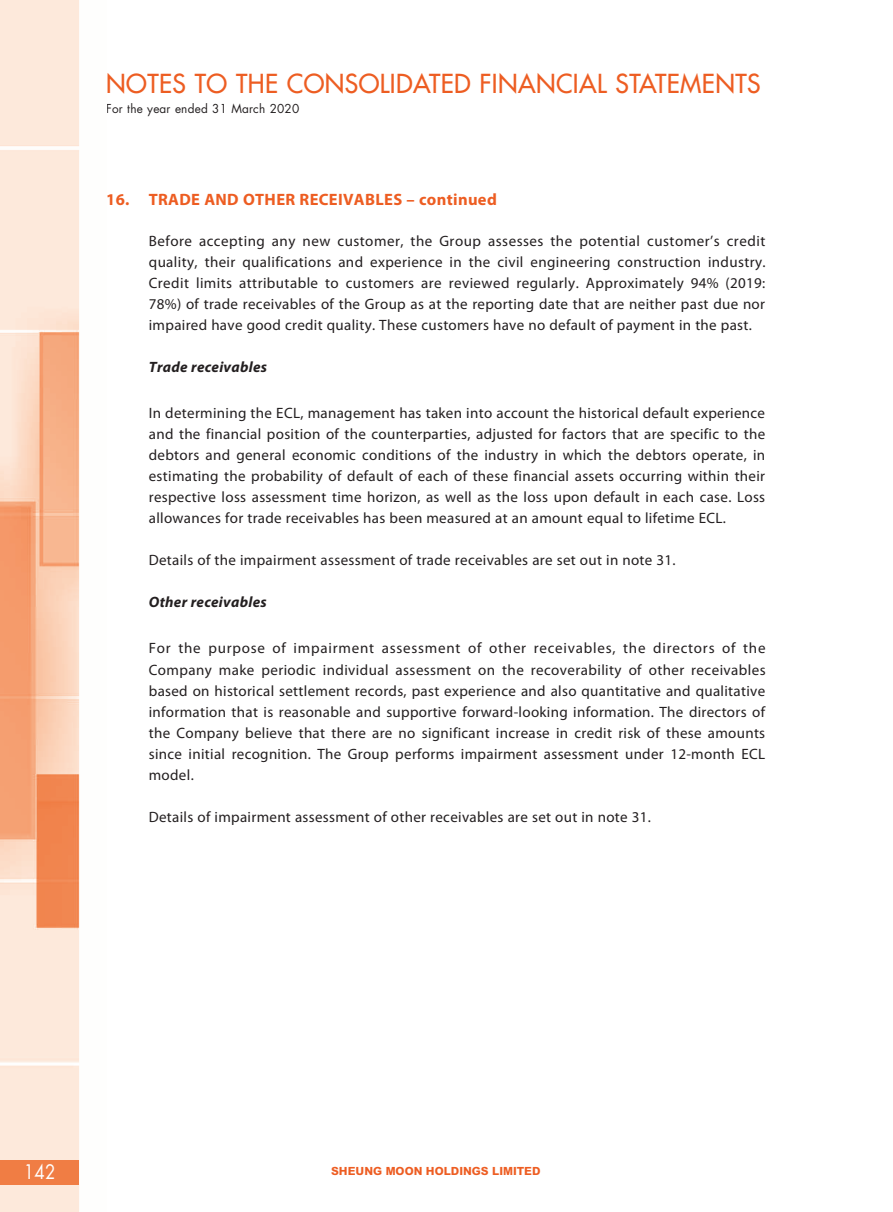
<style>
.page{position:relative;width:893px;height:1212px;background:#fff}
.page>*{position:absolute;margin:0;border:0;box-sizing:border-box;transform-origin:0 0}
.t1{font:500 25.5px "Futura Std";letter-spacing:.015em;color:#ed5d22}
.t2{font:19.5px "Futura Std";color:#fff;scale:.86 1}
._01_H1{font:700 16.5px "Myriad Pro";letter-spacing:.02em;color:#ed5d22}
._00_txt{font:15px/21px "Myriad Pro";letter-spacing:.02em;color:#231f20}
._00_txt-2{font:15px "Myriad Pro";letter-spacing:.05em;color:#231f20}
._03_H3{font:italic 700 15px "Myriad Pro";letter-spacing:.02em;color:#231f20}
.t3{font:12px "Futura Std";letter-spacing:.02em;color:#231f20}
.t4{font:800 11.25px "Arial MT Std";color:#ed5d22}
</style>
<div class="page">
<img style="left:0;top:0;width:80px;height:1212px">
<div style="left:0;top:1160px;width:79px;height:25px;background:#f07d44"></div>
<h1 class="t1" style="left:106px;top:68px;width:656px">NOTES TO THE CONSOLIDATED FINANCIAL STATEMENTS</h1>
<p class="t3" style="left:106px;top:101px;width:194px">For the year ended 31 March 2020</p>
<p class="_01_H1" style="left:106px;top:189px;width:25px">16.</p>
<p class="_01_H1" style="left:149px;top:189px;width:349px">TRADE AND OTHER RECEIVABLES – continued</p>
<p class="_00_txt" style="left:149px;top:230px;width:45px">Before</p>
<p class="_00_txt" style="left:199px;top:230px;width:67px">accepting</p>
<p class="_00_txt" style="left:272px;top:230px;width:25px">any</p>
<p class="_00_txt" style="left:411px;top:230px;width:23px">the</p>
<p class="_00_txt" style="left:337px;top:230px;width:68px">customer,</p>
<p class="_00_txt" style="left:303px;top:230px;width:29px">new</p>
<p class="_00_txt" style="left:439px;top:230px;width:43px">Group</p>
<p class="_00_txt" style="left:550px;top:230px;width:23px">the</p>
<p class="_00_txt" style="left:488px;top:230px;width:57px">assesses</p>
<p class="_00_txt" style="left:579px;top:230px;width:62px">potential</p>
<p class="_00_txt" style="left:647px;top:230px;width:74px">customer s’</p>
<p class="_00_txt" style="left:727px;top:230px;width:40px">credit</p>
<p class="_00_txt" style="left:242px;top:251px;width:90px">qualifications</p>
<p class="_00_txt" style="left:149px;top:251px;width:50px">quality,</p>
<p class="_00_txt" style="left:205px;top:251px;width:32px">their</p>
<p class="_00_txt" style="left:338px;top:251px;width:26px">and</p>
<p class="_00_txt" style="left:370px;top:251px;width:74px">experience</p>
<p class="_00_txt" style="left:450px;top:251px;width:14px">in</p>
<p class="_00_txt" style="left:469px;top:251px;width:23px">the</p>
<p class="_00_txt" style="left:497px;top:251px;width:28px">civil</p>
<p class="_00_txt" style="left:530px;top:251px;width:82px">engineering</p>
<p class="_00_txt" style="left:618px;top:251px;width:85px">construction</p>
<p class="_00_txt" style="left:708px;top:251px;width:59px">industry.</p>
<p class="_00_txt" style="left:149px;top:272px;width:618px">Credit<br>78%) of trade receivables of the Group as at the reporting date that are neither past due nor impaired have good credit quality. These customers have no default of payment in the past.</p>
<p class="_03_H3" style="left:149px;top:357px;width:120px">Trade receivables</p>
<p class="_00_txt" style="left:149px;top:402px;width:618px;text-align:justify">In determining the ECL, management has taken into account the historical default experience and the financial position of the counterparties, adjusted for factors that are specific to the debtors and general economic conditions of the industry in which the debtors operate, in estimating the probability of default of each of these financial assets occurring within their respective loss assessment time horizon, as well as the loss upon default in each case. Loss allowances for trade receivables has been measured at an amount equal to lifetime ECL.</p>
<p class="_00_txt" style="left:149px;top:549px;width:528px">Details of the impairment assessment of trade receivables are set out in note 31.</p>
<p class="_03_H3" style="left:149px;top:592px;width:119px">Other receivables</p>
<p class="_00_txt" style="left:743px;top:638px;width:24px">the</p>
<p class="_00_txt" style="left:196px;top:272px;width:38px">limits</p>
<p class="_00_txt" style="left:239px;top:272px;width:80px">attributable</p>
<p class="_00_txt" style="left:449px;top:272px;width:62px">reviewed</p>
<p class="_00_txt" style="left:516px;top:272px;width:64px">regularly.</p>
<p class="_00_txt" style="left:586px;top:272px;width:99px">Approximately</p>
<p class="_00_txt" style="left:726px;top:272px;width:41px">)2019:</p>
<p class="_00_txt" style="left:691px;top:272px;width:29px">94%</p>
<p class="_00_txt" style="left:325px;top:272px;width:15px">to</p>
<p class="_00_txt" style="left:346px;top:272px;width:70px">customers</p>
<p class="_00_txt" style="left:421px;top:272px;width:22px">are</p>
<p class="_00_txt" style="left:273px;top:638px;width:15px">of</p>
<p class="_00_txt" style="left:468px;top:638px;width:15px">of</p>
<p class="_00_txt" style="left:722px;top:638px;width:15px">of</p>
<p class="_00_txt" style="left:178px;top:638px;width:24px">the</p>
<p class="_00_txt" style="left:489px;top:638px;width:39px">other</p>
<p class="_00_txt-2" style="left:534px;top:639px;width:83px">receivables,</p>
<p class="_00_txt" style="left:623px;top:638px;width:24px">the</p>
<p class="_00_txt-2" style="left:653px;top:639px;width:63px">directors</p>
<p class="_00_txt-2" style="left:294px;top:639px;width:82px">impairment</p>
<p class="_00_txt" style="left:149px;top:638px;width:24px">For</p>
<p class="_00_txt-2" style="left:382px;top:639px;width:80px">assessment</p>
<p class="_00_txt-2" style="left:208px;top:639px;width:58px">purpose</p>
<p class="_00_txt" style="left:629px;top:659px;width:15px">of</p>
<p class="_00_txt" style="left:219px;top:659px;width:37px">make</p>
<p class="_00_txt" style="left:261px;top:659px;width:56px">periodic</p>
<p class="_00_txt" style="left:323px;top:659px;width:67px">individual</p>
<p class="_00_txt" style="left:502px;top:659px;width:23px">the</p>
<p class="_00_txt" style="left:531px;top:659px;width:92px">recoverability</p>
<p class="_00_txt" style="left:649px;top:659px;width:37px">other</p>
<p class="_00_txt" style="left:691px;top:659px;width:76px">receivables</p>
<p class="_00_txt" style="left:149px;top:659px;width:618px">Company<br>based on historical settlement records, past experience and also quantitative and qualitative information that is reasonable and supportive forward-looking information. The directors of the Company believe that there are no significant increase in credit risk of these amounts since initial recognition. The Group performs impairment assessment under 12-month ECL model.</p>
<p class="_00_txt" style="left:149px;top:806px;width:504px">Details of impairment assessment of other receivables are set out in note 31.</p>
<p class="_00_txt" style="left:396px;top:659px;width:77px">assessment</p>
<p class="_00_txt" style="left:478px;top:659px;width:18px">on</p>
<h2 class="t2" style="left:24px;top:1159px;width:38px">142</h2>
<p class="t4" style="left:331px;top:1164px;width:211px">SHEUNG MOON HOLDINGS LIMITED</p>
</div>
